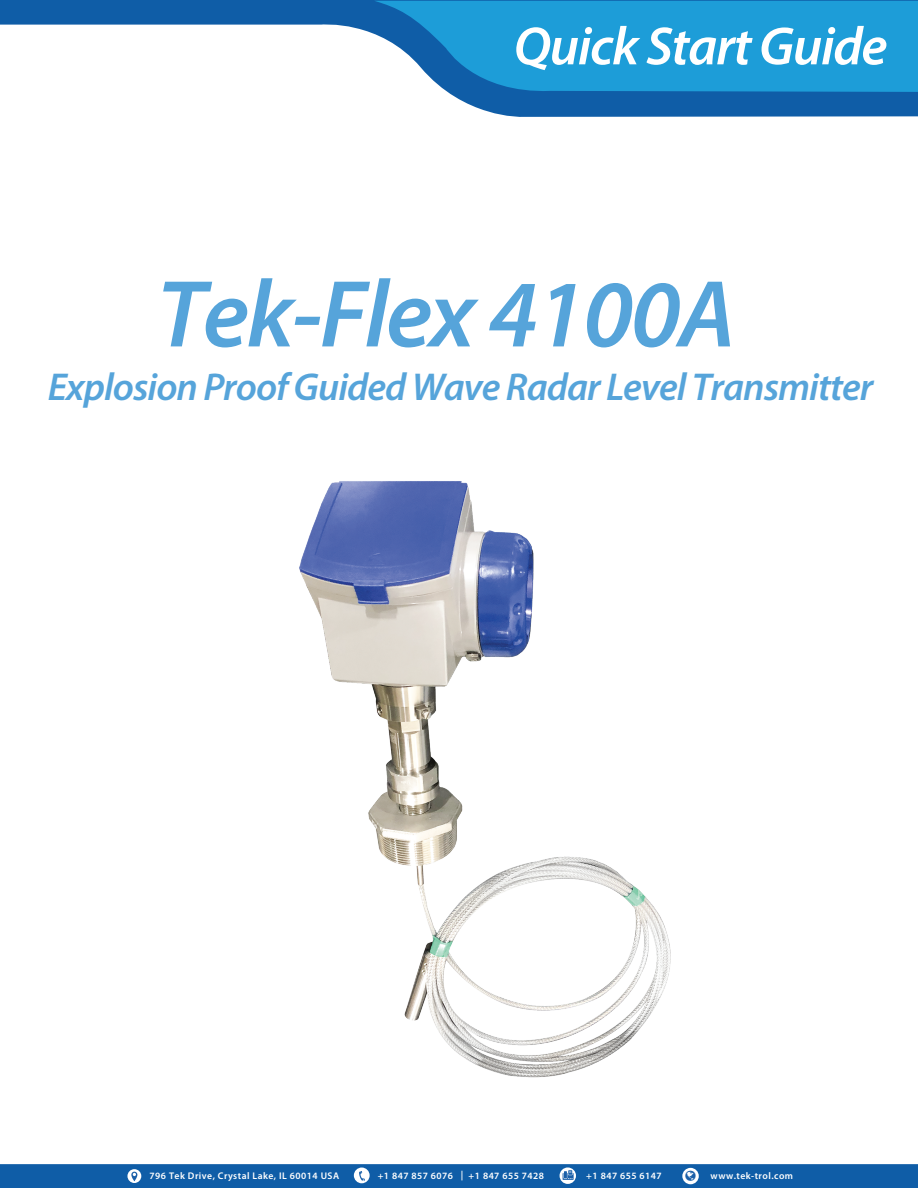
<style>
.page{position:relative;width:918px;height:1188px;background:#fff}
.page>*{position:absolute;margin:0;border:0;box-sizing:border-box;transform-origin:0 0}
.t1{font:italic 600 96px "Myriad Pro";letter-spacing:-.025em;color:#56a4da}
.t2{font:italic 600 54.15px "Myriad Pro";letter-spacing:-.025em;color:#fff}
.t3{font:italic 600 39px "Myriad Pro";letter-spacing:-.025em;color:#56a4da}
.t4{font:600 9.6px "Myriad Pro";letter-spacing:.05em;color:#fff}
</style>
<div class="page">
<svg style="left:0;top:0;width:918px;height:117px"></svg>
<svg style="left:374px;top:1px;width:544px;height:93px;background:#279bd4"></svg>
<div style="left:0;top:1164px;width:918px;height:24px;background:#0f5da7"></div>
<svg style="left:127px;top:1169px;width:14px;height:14px"></svg>
<svg style="left:131px;top:1172px;width:6px;height:9px"></svg>
<svg style="left:560px;top:1167px;width:16px;height:17px"></svg>
<div style="left:354px;top:1168px;width:16px;height:15px;background:#fff;border-radius:50%"></div>
<svg style="left:359px;top:1171px;width:6px;height:10px"></svg>
<svg style="left:563px;top:1170px;width:11px;height:10px"></svg>
<div style="left:682px;top:1168px;width:17px;height:16px;background:#fff;border-radius:50%"></div>
<img style="left:299px;top:481px;width:372px;height:597px">
<h2 class="t2" style="left:514px;top:12px;width:375px">Quick Start Guide</h2>
<h1 class="t1" style="left:157px;top:253px;width:580px">Tek-Flex 4100A</h1>
<h3 class="t3" style="left:48px;top:362px;width:827px">Explosion Proof Guided Wave Radar Level Transmitter</h3>
<p class="t4" style="left:150px;top:1170px;width:191px">796 Tek Drive, Crystal Lake, IL 60014 USA</p>
<p class="t4" style="left:378px;top:1170px;width:168px">+1 847 857 6076 | +1 847 655 7428</p>
<p class="t4" style="left:586px;top:1170px;width:77px">+1 847 655 6147</p>
<p class="t4" style="left:711px;top:1169px;width:84px">www.tek-trol.com</p>
</div>
